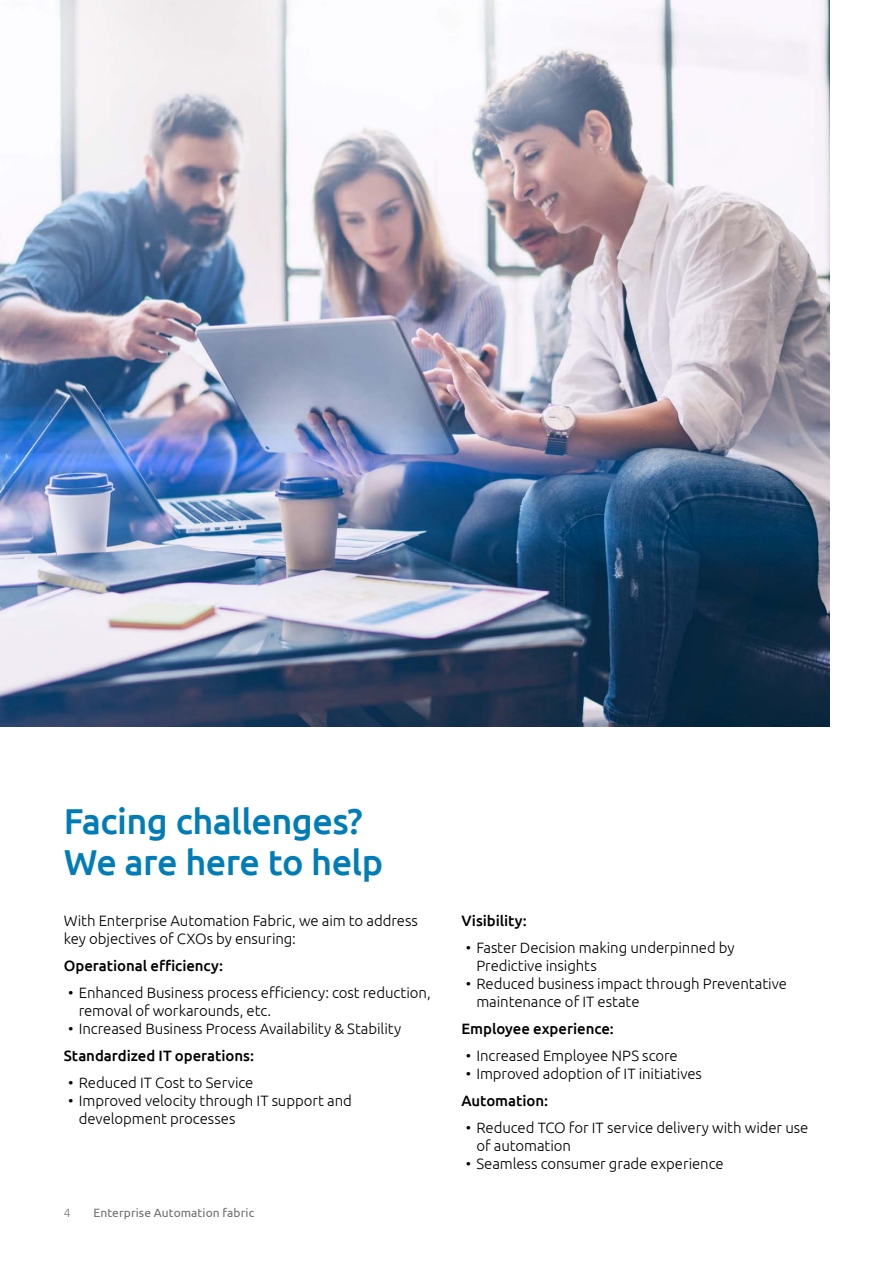
<style>
.page{position:relative;width:893px;height:1263px;background:#fff}
.page>*{position:absolute;margin:0;border:0;box-sizing:border-box;transform-origin:0 0}
.t1{font:500 36px/40.5px "Ubuntu";letter-spacing:-.015em;color:#007db7}
.t2{font:300 15px/18px "Ubuntu";letter-spacing:-.005em;color:#000}
.t3{font:500 15px "Ubuntu";letter-spacing:-.005em;color:#000}
.t4{font:12px "Ubuntu";letter-spacing:.005em;color:#6d6e71}
.t5{font:300 12px "Ubuntu";color:#77787b}
</style>
<div class="page">
<img style="left:0;top:0;width:829px;height:726px">
<h1 class="t1" style="left:64px;top:800px;width:321px">Facing challenges?<br>We are here to help</h1>
<p class="t2" style="left:64px;top:911px;width:356px">With Enterprise Automation Fabric, we aim to address key objectives of CXOs by ensuring:</p>
<p class="t3" style="left:64px;top:956px;width:161px">Operational efficiency:</p>
<p class="t2" style="left:79px;top:983px;width:353px;text-indent:-11px">• Enhanced Business process efficiency: cost reduction, removal of workarounds, etc.</p>
<p class="t2" style="left:68px;top:1019px;width:335px">• Increased Business Process Availability &amp; Stability</p>
<p class="t3" style="left:64px;top:1046px;width:192px">Standardized IT operations:</p>
<p class="t2" style="left:68px;top:1073px;width:187px">• Reduced IT Cost to Service</p>
<p class="t2" style="left:79px;top:1091px;width:275px;text-indent:-11px">• Improved velocity through IT support and development processes</p>
<p class="t5" style="left:64px;top:1205px;width:8px">4</p>
<p class="t4" style="left:94px;top:1205px;width:162px">Enterprise Automation fabric</p>
<p class="t3" style="left:461px;top:911px;width:67px">Visibility:</p>
<p class="t2" style="left:476px;top:938px;width:260px;text-indent:-11px">• Faster Decision making underpinned by<br>Predictive insights</p>
<p class="t2" style="left:476px;top:974px;width:312px;text-indent:-11px">• Reduced business impact through Preventative maintenance of IT estate</p>
<p class="t3" style="left:461px;top:1019px;width:154px">Employee experience:</p>
<p class="t2" style="left:466px;top:1046px;width:214px">• Increased Employee NPS score</p>
<p class="t2" style="left:466px;top:1064px;width:238px">• Improved adoption of IT initiatives</p>
<p class="t3" style="left:461px;top:1091px;width:88px">Automation:</p>
<p class="t2" style="left:476px;top:1118px;width:334px;text-indent:-11px">• Reduced TCO for IT service delivery with wider use of automation</p>
<p class="t2" style="left:466px;top:1154px;width:259px">• Seamless consumer grade experience</p>
</div>
